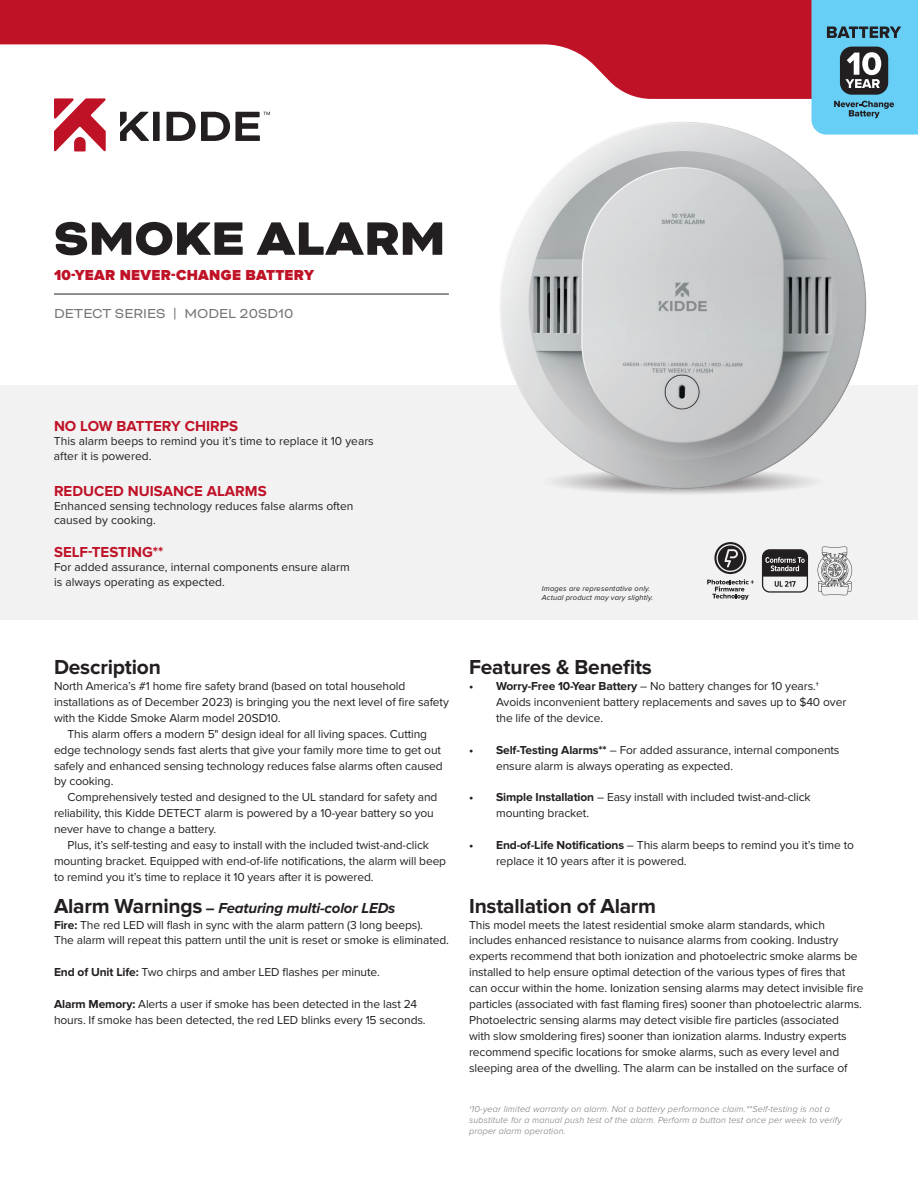
<style>
.page{position:relative;width:918px;height:1188px;background:#fff}
.page>*{position:absolute;margin:0;border:0;box-sizing:border-box;transform-origin:0 0}
.t1{font:900 54px "Bicyclette";color:#231f20}
.t2{font:700 21px "Proxima Nova";letter-spacing:-.01em;color:#231f20}
.t3{font:700 15px "Proxima Nova";color:#c01227}
.t4{font:italic 700 15px "Proxima Nova";letter-spacing:-.01em;color:#231f20}
.t5{font:900 15px "Proxima Nova";letter-spacing:.02em;color:#c01227}
.t6{font:15px "Bicyclette";color:#747578}
.t7{font:12px/15.9px "Proxima Nova";letter-spacing:-.01em;color:#231f20}
.t8{font:italic 300 9px/10.8px "Proxima Nova";letter-spacing:.02em;color:#747578}
.t9{font:italic 7.5px/9px "Proxima Nova";letter-spacing:.02em;color:#231f20}
.s1{font-style:normal;font-size:21px}
.s2{font-style:normal}
.s3{font-weight:700}
</style>
<div class="page">
<div style="left:0;top:385px;width:918px;height:234px;background:#f2f2f3"></div>
<div style="left:153px;top:112px;width:7px;height:29px;background:#231f20"></div>
<svg style="left:120px;top:112px;width:29px;height:29px"></svg>
<svg style="left:54px;top:99px;width:52px;height:52px"></svg>
<svg style="left:167px;top:112px;width:103px;height:29px"></svg>
<hr style="left:54px;top:294px;width:395px;height:1px;background:#231f20">
<img style="left:403px;top:99px;width:464px;height:395px">
<svg style="left:818px;top:546px;width:34px;height:49px"></svg>
<svg style="left:707px;top:542px;width:47px;height:58px"></svg>
<svg style="left:764px;top:551px;width:42px;height:36px"></svg>
<div style="left:762px;top:549px;width:46px;height:44px;border:1px solid #231f20;border-radius:7px"></div>
<svg style="left:0;top:0;width:812px;height:99px;fill:#c01227"></svg>
<svg style="left:812px;top:0;width:106px;height:135px;background:#62b3d2"></svg>
<h1 class="t1" style="left:54px;top:207px;width:393px">SMOKE ALARM</h1>
<p class="t5" style="left:54px;top:267px;width:262px">10-YEAR NEVER-CHANGE BATTERY</p>
<p class="t6" style="left:54px;top:305px;width:241px">DETECT SERIES | MODEL 20SD10</p>
<p class="t3" style="left:54px;top:417px;width:186px">NO LOW BATTERY CHIRPS</p>
<p class="t7" style="left:54px;top:434px;width:321px;line-height:14.4px">This alarm beeps to remind you it’s time to replace it 10 years after it is powered.</p>
<p class="t3" style="left:54px;top:482px;width:214px">REDUCED NUISANCE ALARMS</p>
<p class="t7" style="left:54px;top:499px;width:301px;line-height:14.4px">Enhanced sensing technology reduces false alarms often caused by cooking.</p>
<p class="t3" style="left:54px;top:543px;width:111px">SELF-TESTING**</p>
<p class="t7" style="left:54px;top:560px;width:297px;line-height:14.4px">For added assurance, internal components ensure alarm is always operating as expected.</p>
<p class="t9" style="left:542px;top:585px;width:113px">Images are representative only.<br>Actual product may vary slightly.</p>
<h2 class="t2" style="left:54px;top:655px;width:108px">Description</h2>
<p class="t7" style="left:54px;top:678px;width:353px">North America’s #1 home fire safety brand (based on total household</p>
<p class="t7" style="left:54px;top:694px;width:396px">installations as of December 2023) is bringing you the next level of fire safety</p>
<p class="t7" style="left:54px;top:710px;width:228px">with the Kidde Smoke Alarm model 20SD10.</p>
<p class="t7" style="left:68px;top:726px;width:361px">This alarm offers a modern 5" design ideal for all living spaces. Cutting</p>
<p class="t7" style="left:54px;top:742px;width:389px">edge technology sends fast alerts that give your family more time to get out</p>
<p class="t7" style="left:54px;top:758px;width:390px">safely and enhanced sensing technology reduces false alarms often caused</p>
<p class="t7" style="left:54px;top:774px;width:61px">by cooking.</p>
<p class="t7" style="left:68px;top:790px;width:372px">Comprehensively tested and designed to the UL standard for safety and</p>
<p class="t7" style="left:54px;top:806px;width:381px">reliability, this Kidde DETECT alarm is powered by a 10-year battery so you</p>
<p class="t7" style="left:54px;top:822px;width:164px">never have to change a battery.</p>
<p class="t7" style="left:68px;top:837px;width:363px">Plus, it’s self-testing and easy to install with the included twist-and-click</p>
<p class="t7" style="left:54px;top:853px;width:394px">mounting bracket. Equipped with end-of-life notifications, the alarm will beep</p>
<p class="t7" style="left:54px;top:869px;width:321px">to remind you it’s time to replace it 10 years after it is powered.</p>
<p class="t4" style="left:54px;top:899px;width:343px"><span class="s1">Alarm Warnings</span> <span class="s2">–</span> Featuring multi-color LEDs</p>
<p class="t7" style="left:54px;top:917px;width:396px"><span class="s3">Fire:</span> The red LED will flash in sync with the alarm pattern (3 long beeps).<br>The alarm will repeat this pattern until the unit is reset or smoke is eliminated.</p>
<p class="t7" style="left:54px;top:965px;width:327px"><span class="s3">End of Unit Life:</span> Two chirps and amber LED flashes per minute.</p>
<p class="t7" style="left:54px;top:996px;width:373px"><span class="s3">Alarm Memory:</span> Alerts a user if smoke has been detected in the last 24 hours. If smoke has been detected, the red LED blinks every 15 seconds.</p>
<h2 class="t2" style="left:469px;top:655px;width:184px">Features &amp; Benefits</h2>
<p class="t7" style="left:496px;top:678px;width:352px;text-indent:-27px"><span class="s3">• Worry-Free 10-Year Battery</span> – No battery changes for 10 years.†<br>Avoids inconvenient battery replacements and saves up to $40 over the life of the device.</p>
<p class="t7" style="left:496px;top:742px;width:345px;text-indent:-27px"><span class="s3">• Self-Testing Alarms**</span> – For added assurance, internal components ensure alarm is always operating as expected.</p>
<p class="t7" style="left:496px;top:790px;width:316px;text-indent:-27px"><span class="s3">• Simple Installation</span> – Easy install with included twist-and-click mounting bracket.</p>
<p class="t7" style="left:496px;top:837px;width:359px;text-indent:-27px"><span class="s3">• End-of-Life Notifications</span> – This alarm beeps to remind you it’s time to replace it 10 years after it is powered.</p>
<h2 class="t2" style="left:469px;top:894px;width:189px">Installation of Alarm</h2>
<p class="t7" style="left:469px;top:917px;width:396px">This model meets the latest residential smoke alarm standards, which includes enhanced resistance to nuisance alarms from cooking. Industry experts recommend that both ionization and photoelectric smoke alarms be installed to help ensure optimal detection of the various types of fires that can occur within the home. Ionization sensing alarms may detect invisible fire particles (associated with fast flaming fires) sooner than photoelectric alarms.<br>Photoelectric sensing alarms may detect visible fire particles (associated<br>with slow smoldering fires) sooner than ionization alarms. Industry experts recommend specific locations for smoke alarms, such as every level and sleeping area of the dwelling. The alarm can be installed on the surface of</p>
<p class="t8" style="left:469px;top:1104px;width:374px">†10-year limited warranty on alarm. Not a battery performance claim.**Self-testing is not a substitute for a manual push test of the alarm. Perform a button test once per week to verify proper alarm operation.</p>
</div>
